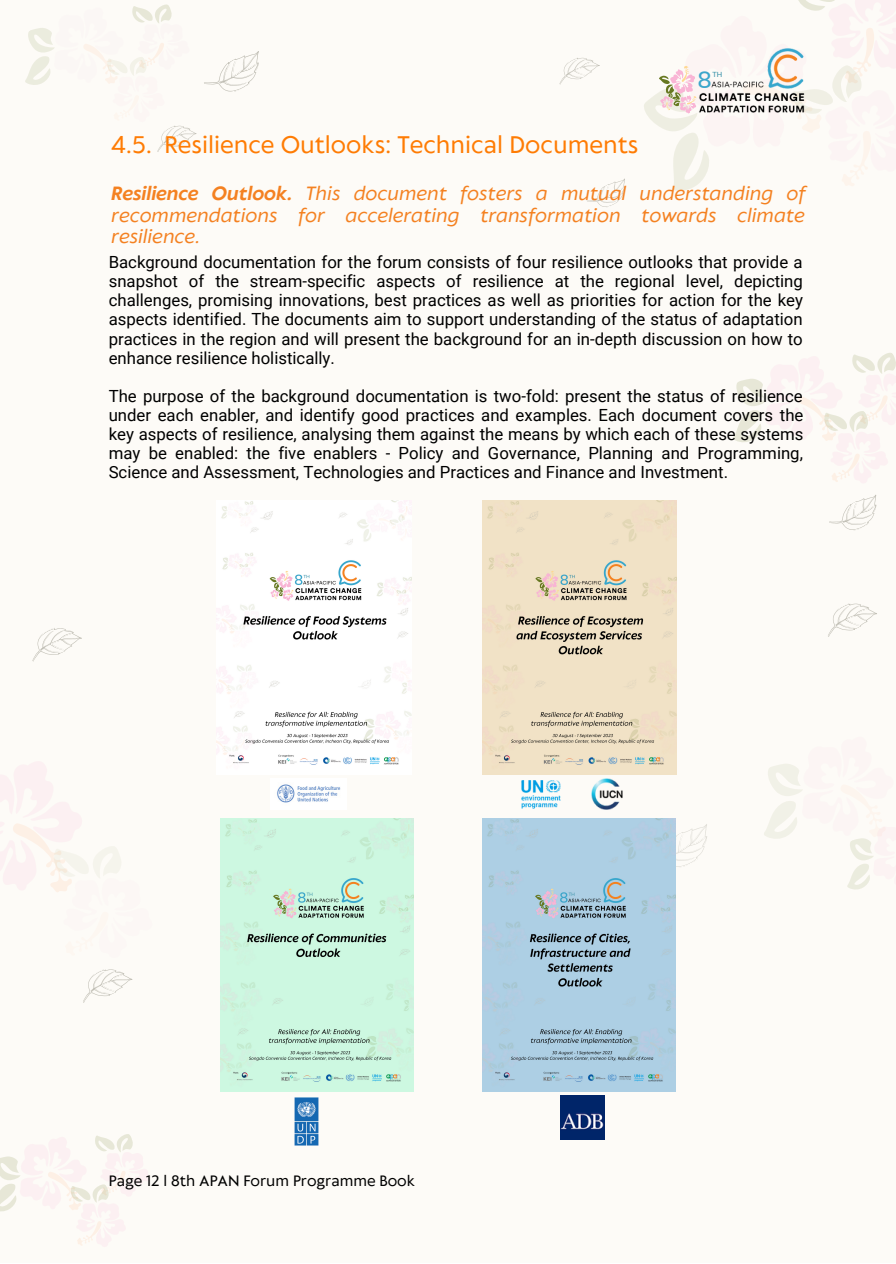
<style>
.page{position:relative;width:896px;height:1264px;background:#fff}
.page>*{position:absolute;margin:0;border:0;box-sizing:border-box;transform-origin:0 0}
.t1{font:600 22.8px "Muli";color:#3ca6cb}
.t2{font:22.5px "Klein Text";color:#ff7c04}
.t3{font:italic 18px/21.3px "Klein Text";color:#f48121;text-align:justify}
.t4{font:16.8px/19px "Roboto";color:#000;text-align:justify}
.t5{font:14.1px "Klein Text";color:#000}
.t6{font:600 7.2px "Muli";color:#3b93aa}
.s1{font-weight:700}
</style>
<div class="page">
<div style="left:0;top:0;width:895px;height:1262px;background:#fdfbf7"></div>
<svg style="left:676px;top:824px;width:31px;height:43px"></svg>
<svg style="left:32px;top:628px;width:50px;height:34px"></svg>
<svg style="left:828px;top:603px;width:49px;height:34px"></svg>
<svg style="left:25px;top:4px;width:234px;height:148px"></svg>
<svg style="left:0;top:1134px;width:149px;height:113px"></svg>
<svg style="left:733px;top:353px;width:163px;height:178px"></svg>
<svg style="left:764px;top:764px;width:132px;height:126px"></svg>
<svg style="left:0;top:762px;width:133px;height:241px"></svg>
<svg style="left:559px;top:0;width:337px;height:207px"></svg>
<img style="left:217px;top:500px;width:194px;height:265px">
<img style="left:482px;top:500px;width:195px;height:274px">
<img style="left:482px;top:818px;width:194px;height:273px">
<img style="left:220px;top:818px;width:194px;height:273px">
<img style="left:277px;top:784px;width:64px;height:19px">
<img style="left:591px;top:778px;width:31px;height:31px">
<img style="left:521px;top:780px;width:39px;height:28px">
<img style="left:283px;top:1086px;width:46px;height:60px">
<img style="left:561px;top:1095px;width:43px;height:44px">
<p class="t2" style="left:111px;top:133px;width:528px">4.5. Resilience Outlooks: Technical Documents</p>
<p class="t1" style="left:698px;top:65px;width:15px">8</p>
<p class="t6" style="left:712px;top:70px;width:11px">TH</p>
<p class="t3" style="left:111px;top:184px;width:696px"><span class="s1">Resilience Outlook.</span> This document fosters a mutual understanding of recommendations for accelerating transformation towards climate resilience.</p>
<p class="t4" style="left:109px;top:253px;width:696px">Background documentation for the forum consists of four resilience outlooks that provide a snapshot of the stream-specific aspects of resilience at the regional level, depicting challenges, promising innovations, best practices as well as priorities for action for the key aspects identified. The documents aim to support understanding of the status of adaptation practices in the region and will present the background for an in-depth discussion on how to enhance resilience holistically.</p>
<p class="t4" style="left:109px;top:386px;width:696px">The purpose of the background documentation is two-fold: present the status of resilience under each enabler, and identify good practices and examples. Each document covers the key aspects of resilience, analysing them against the means by which each of these systems may be enabled: the five enablers - Policy and Governance, Planning and Programming, Science and Assessment, Technologies and Practices and Finance and Investment.</p>
<p class="t5" style="left:109px;top:1173px;width:308px">Page 12 l 8th APAN Forum Programme Book</p>
</div>
